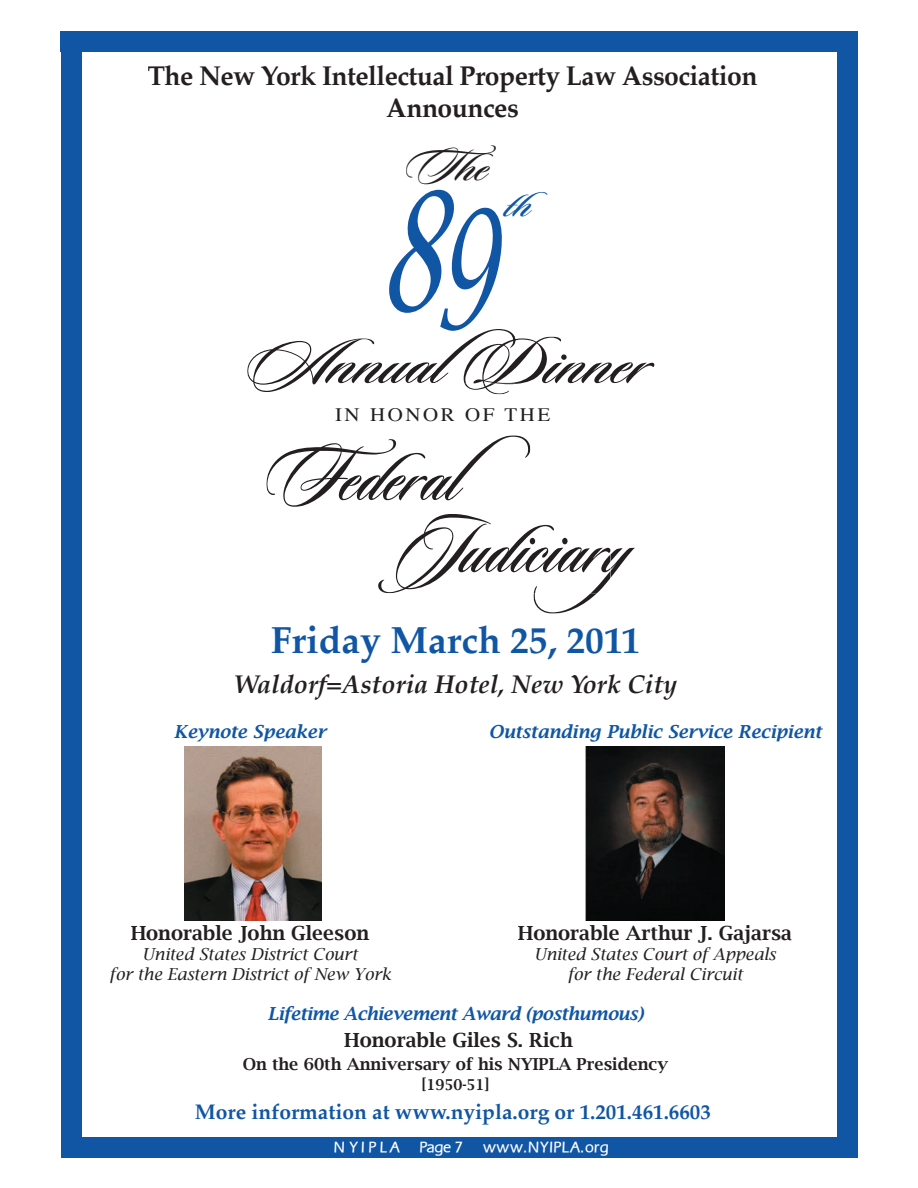
<style>
.page{position:relative;width:918px;height:1188px;background:#fff}
.page>*{position:absolute;margin:0;border:0;box-sizing:border-box;transform-origin:0 0}
.t1{font:italic 176.1px "Lucida Calligraphy";color:#1056a4;scale:.61 1}
.t2{font:81px/72px "Sloop Script Bold Two";color:#231f20;scale:.83 1}
.t3{font:67.5px "Sloop Script Bold Two";color:#231f20}
.t4{font:46.5px "Sloop Script Bold Two";color:#231f20}
.t5{font:42px "Sloop Script Bold Two";color:#1056a4}
.t6{font:700 37.5px "Palatino";color:#1056a4}
.t7{font:700 27px/32.4px "Palatino";letter-spacing:-.02em;color:#231f20;text-align:center}
.t8{font:italic 700 25.5px "Palatino";color:#231f20}
.t9{font:700 21px "Palatino";color:#1056a4}
.t10{font:600 19.5px "Lucida Bright";color:#231f20}
.t11{font:18.9px "Times";letter-spacing:.12em;color:#231f20;scale:1.11 1}
.t12{font:italic 600 18px "Lucida Bright";color:#1056a4}
.t13{font:italic 600 18px "Lucida Bright";letter-spacing:-.02em;color:#1056a4}
.t14{font:italic 16.5px/19.8px "Lucida Bright";color:#231f20;text-align:center}
.t15{font:600 16.5px "Lucida Bright";color:#231f20}
.t16{font:700 15px "Eric";letter-spacing:.11em;color:#fff}
.t17{font:700 15px "Eric";letter-spacing:.06em;color:#fff}
.t18{font:600 15px "Lucida Bright";color:#231f20;scale:.96 1}
.s1{font-family:"Sloop Script Bold Three"}
</style>
<div class="page">
<div style="left:81px;top:1137px;width:756px;height:21px;background:#1056a4"></div>
<svg style="left:430px;top:369px;width:7px;height:14px"></svg>
<svg style="left:463px;top:339px;width:52px;height:44px"></svg>
<svg style="left:445px;top:483px;width:7px;height:17px"></svg>
<svg style="left:533px;top:555px;width:77px;height:38px"></svg>
<div style="left:60px;top:31px;width:798px;height:21px;background:#1056a4"></div>
<div style="left:61px;top:51px;width:21px;height:1107px;background:#1056a4"></div>
<div style="left:837px;top:52px;width:21px;height:1106px;background:#1056a4"></div>
<img style="left:585px;top:746px;width:140px;height:174px">
<img style="left:184px;top:746px;width:138px;height:175px">
<h3 class="t7" style="left:148px;top:60px;width:612px">The New York Intellectual Property Law Association<br>Announces</h3>
<h3 class="t4" style="left:405px;top:143px;width:92px">Th e</h3>
<h1 class="t1" style="left:377px;top:138px;width:239px">89</h1>
<h3 class="t5" style="left:505px;top:182px;width:27px">th</h3>
<h3 class="t3" style="left:244px;top:328px;width:406px">Annua<span class="s1">l</span>Dinner</h3>
<h2 class="t2" style="left:400px;top:447px;width:374px;text-indent:-135px">Federa<span class="s1">l<br></span>Judiciar<span class="s1">y</span></h2>
<p class="t11" style="left:335px;top:397px;width:195px">IN HONOR OF THE</p>
<h3 class="t6" style="left:271px;top:618px;width:371px">Friday March 25, 2011</h3>
<h3 class="t8" style="left:233px;top:670px;width:446px">Waldorf=Astoria Hotel, New York City</h3>
<p class="t12" style="left:174px;top:722px;width:154px">Keynote Speaker</p>
<p class="t10" style="left:131px;top:922px;width:240px">Honorable John Gleeson</p>
<p class="t14" style="left:109px;top:944px;width:283px">United States District Court<br>for the Eastern District of New York</p>
<p class="t12" style="left:488px;top:722px;width:335px">Outstanding Public Service Recipient</p>
<p class="t10" style="left:518px;top:922px;width:276px">Honorable Arthur J. Gajarsa</p>
<p class="t14" style="left:534px;top:944px;width:243px">United States Court of Appeals for the Federal Circuit</p>
<p class="t13" style="left:267px;top:1004px;width:378px">Lifetime Achievement Award (posthumous)</p>
<p class="t10" style="left:344px;top:1029px;width:230px">Honorable Giles S. Rich</p>
<p class="t15" style="left:243px;top:1055px;width:427px">On the 60th Anniversary of his NYIPLA Presidency</p>
<p class="t18" style="left:422px;top:1076px;width:72px">[1950-51]</p>
<p class="t9" style="left:195px;top:1100px;width:518px">More information at www.nyipla.org or 1.201.461.6603</p>
<p class="t17" style="left:334px;top:1136px;width:67px">N Y I P L A</p>
<p class="t17" style="left:420px;top:1136px;width:45px">Page 7</p>
<p class="t16" style="left:483px;top:1136px;width:127px">www.NYIPLA.org</p>
</div>
